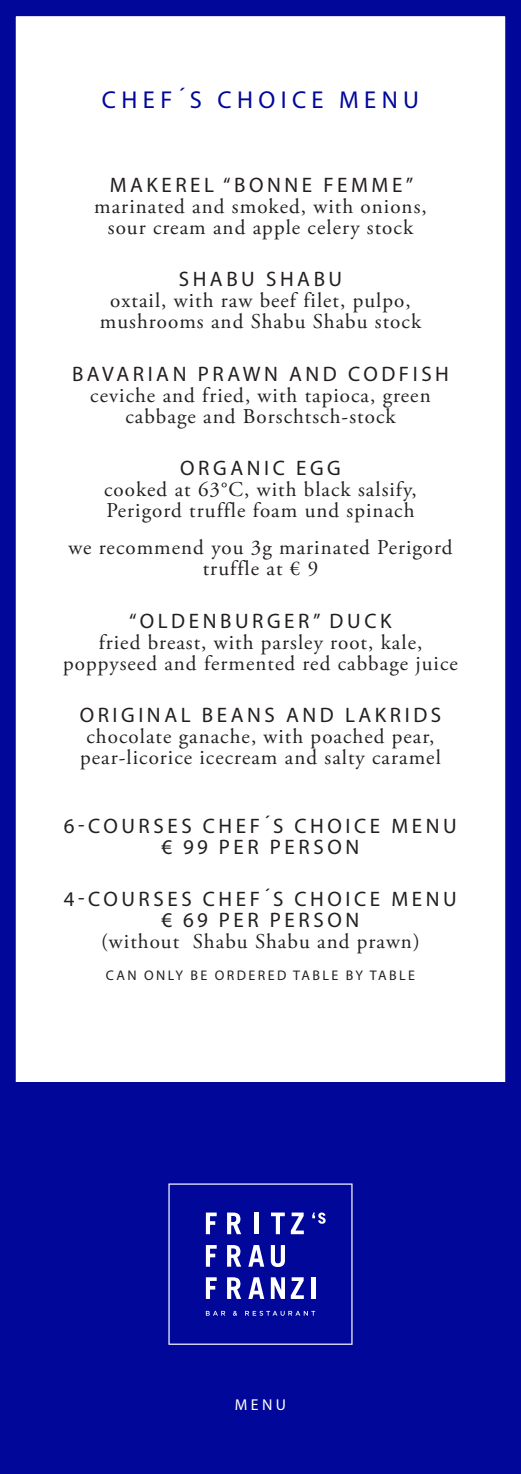
<style>
.page{position:relative;width:521px;height:1474px;background:#fff}
.page>*{position:absolute;margin:0;border:0;box-sizing:border-box;transform-origin:0 0}
.t1{font:24.5px "Myriad Pro";letter-spacing:.22em;color:#010799}
.t2{font:21px/21px "Adobe Garamond Pro";letter-spacing:.05em;color:#231f20;text-align:center}
.t3{font:21px "Myriad Pro";letter-spacing:.17em;color:#231f20}
.t4{font:15.75px "Myriad Pro";color:#fff}
.t5{font:14px "Myriad Pro";letter-spacing:.17em;color:#231f20}
</style>
<div class="page">
<div style="left:0;top:0;width:521px;height:1473px;border:16px solid #010799"></div>
<div style="left:0;top:1082px;width:521px;height:391px;background:#010799"></div>
<svg style="left:168px;top:1183px;width:184px;height:161px"></svg>
<p class="t1" style="left:102px;top:84px;width:319px">CHEF´S CHOICE MENU</p>
<p class="t3" style="left:110px;top:172px;width:305px">MAKEREL “BONNE FEMME”</p>
<p class="t2" style="left:94px;top:196px;width:334px">marinated and smoked, with onions,</p>
<p class="t2" style="left:108px;top:217px;width:307px">sour cream and apple celery stock</p>
<p class="t3" style="left:179px;top:266px;width:165px">SHABU SHABU</p>
<p class="t2" style="left:110px;top:291px;width:302px">oxtail, with raw beef filet, pulpo,</p>
<p class="t2" style="left:100px;top:312px;width:323px">mushrooms and Shabu Shabu stock</p>
<p class="t3" style="left:72px;top:361px;width:378px">BAVARIAN PRAWN AND CODFISH</p>
<p class="t2" style="left:90px;top:385px;width:342px">ceviche and fried, with tapioca, green</p>
<p class="t2" style="left:125px;top:406px;width:272px">cabbage and Borschtsch-stock</p>
<p class="t3" style="left:180px;top:455px;width:162px">ORGANIC EGG</p>
<p class="t2" style="left:104px;top:480px;width:314px">cooked at 63°C, with black salsify,</p>
<p class="t2" style="left:106px;top:501px;width:309px">Perigord truffle foam und spinach</p>
<p class="t2" style="left:68px;top:537px;width:386px">we recommend you 3g marinated Perigord truffle at € 9</p>
<p class="t3" style="left:129px;top:607px;width:264px">“OLDENBURGER” DUCK</p>
<p class="t2" style="left:99px;top:632px;width:325px">fried breast, with parsley root, kale,</p>
<p class="t2" style="left:63px;top:653px;width:396px">poppyseed and fermented red cabbage juice</p>
<p class="t3" style="left:80px;top:702px;width:363px">ORIGINAL BEANS AND LAKRIDS</p>
<p class="t2" style="left:80px;top:726px;width:362px">chocolate ganache, with poached pear, pear-licorice icecream and salty caramel</p>
<p class="t3" style="left:64px;top:812px;width:394px">6-COURSES CHEF´S CHOICE MENU</p>
<p class="t3" style="left:162px;top:833px;width:199px">€ 99 PER PERSON</p>
<p class="t3" style="left:64px;top:886px;width:394px">4-COURSES CHEF´S CHOICE MENU</p>
<p class="t3" style="left:162px;top:907px;width:199px">€ 69 PER PERSON</p>
<p class="t2" style="left:101px;top:931px;width:320px">(without Shabu Shabu and prawn)</p>
<p class="t5" style="left:106px;top:966px;width:311px">CAN ONLY BE ORDERED TABLE BY TABLE</p>
<p class="t4" style="left:235px;top:1394px;width:53px">MENU</p>
</div>
